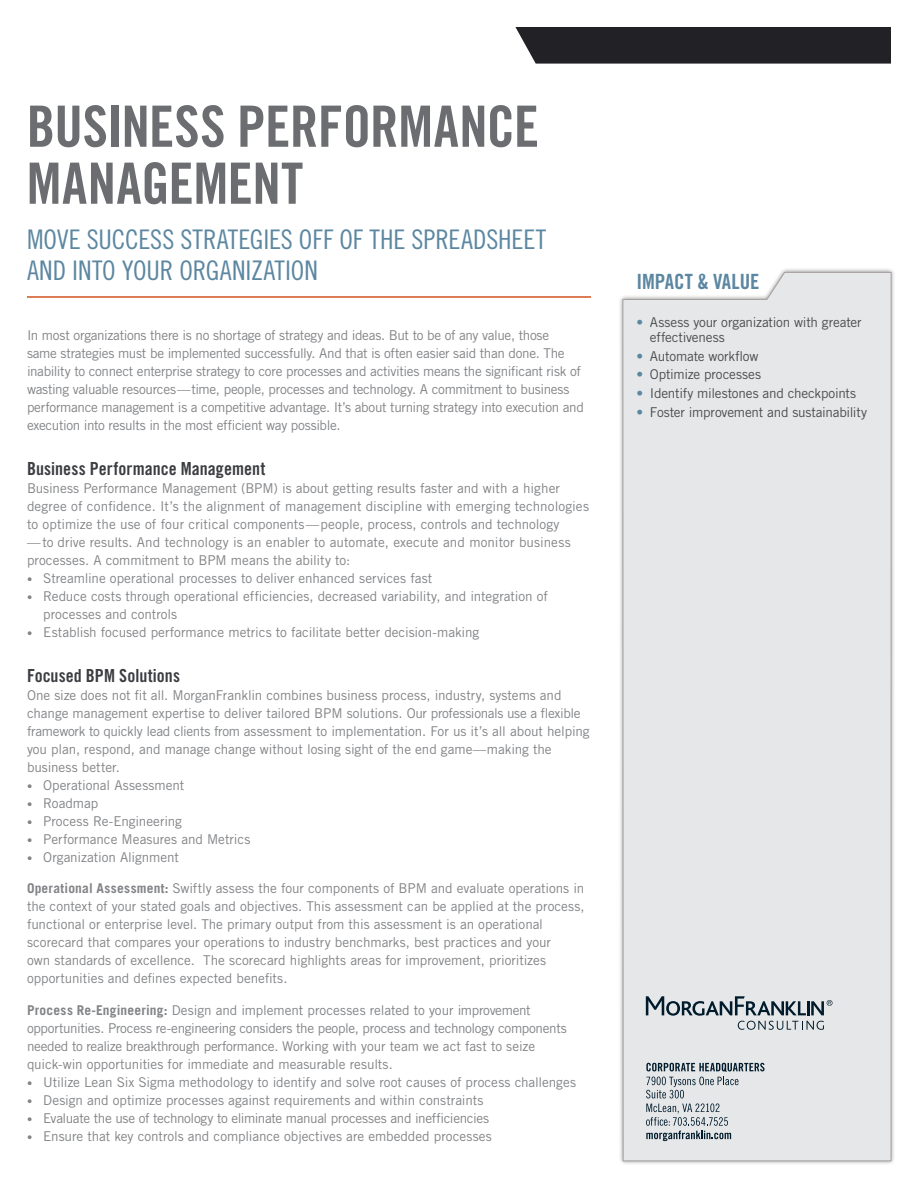
<style>
.page{position:relative;width:918px;height:1188px;background:#fff}
.page>*{position:absolute;margin:0;border:0;box-sizing:border-box;transform-origin:0 0}
.t1{font:57px/57px "Trade Gothic LT Std Bd Cn 20";letter-spacing:-.01em;color:#6c6d70}
.Subhead_AllCaps_Oran{font:27px/31.5px "Trade Gothic LT Std Cn 18";letter-spacing:-.005em;color:#5c87a1}
.t2{font:21px "Trade Gothic LT Std Bd Cn 20";letter-spacing:-.005em;color:#5c87a1}
.Subhead_for_copy__no{font:18px "Trade Gothic LT Std Bd Cn 20";letter-spacing:.005em;color:#3c3d41}
.Slick_Body_Copy{font:13.5px/18px "Trade Gothic LT Std";letter-spacing:-.01em;color:#818386}
.Slick_Body_Copy__no{font:13.5px/18px "Trade Gothic LT Std";letter-spacing:-.005em;color:#818386}
.t3{font:13.5px/15px "Trade Gothic LT Std";letter-spacing:-.015em;color:#4b4c4d}
.s1{font-weight:300;font-size:10.5px}
.s2{font-weight:700}
.s3{color:#5c87a1}
</style>
<div class="page">
<div style="left:618px;top:268px;width:278px;height:898px;background:#231f20;opacity:.5"></div>
<div style="left:623px;top:272px;width:268px;height:889px;background:#e6e7e9"></div>
<hr style="left:27px;top:296px;width:564px;height:2px;background:#d1541f">
<svg style="left:646px;top:996px;width:187px;height:34px;background:#b3babf"></svg>
<svg style="left:646px;top:1063px;width:119px;height:78px;background:#c2c7cb"></svg>
<div style="left:515px;top:27px;width:376px;height:37px;background:#212126"></div>
<p class="t1" style="left:27px;top:98px;width:514px">BUSINESS PERFORMANCE<br>MANAGEMENT</p>
<p class="Subhead_AllCaps_Oran" style="left:27px;top:223px;width:521px">MOVE SUCCESS STRATEGIES OFF OF THE SPREADSHEET<br>AND INTO YOUR ORGANIZATION</p>
<p class="Slick_Body_Copy" style="left:27px;top:326px;width:558px">In most organizations there is no shortage of strategy and ideas. But to be of any value, those<br>same strategies must be implemented successfully. And that is often easier said than done. The inability to connect enterprise strategy to core processes and activities means the significant risk of wasting valuable resources—time, people, processes and technology. A commitment to business performance management is a competitive advantage. It’s about turning strategy into execution and execution into results in the most efficient way possible.</p>
<p class="Subhead_for_copy__no" style="left:27px;top:457px;width:240px">Business Performance Management</p>
<p class="Slick_Body_Copy__no" style="left:27px;top:479px;width:564px">Business Performance Management (BPM) is about getting results faster and with a higher degree of confidence. It’s the alignment of management discipline with emerging technologies to optimize the use of four critical components—people, process, controls and technology</p>
<p class="Slick_Body_Copy__no" style="left:27px;top:533px;width:545px">— to drive results. And technology is an enabler to automate, execute and monitor business processes. A commitment to BPM means the ability to:</p>
<p class="Slick_Body_Copy" style="left:27px;top:569px;width:407px"><span class="s1">•</span> Streamline operational processes to deliver enhanced services fast</p>
<p class="Slick_Body_Copy" style="left:43px;top:587px;width:506px;text-indent:-16px"><span class="s1">•</span> Reduce costs through operational efficiencies, decreased variability, and integration of processes and controls</p>
<p class="Slick_Body_Copy" style="left:27px;top:623px;width:454px"><span class="s1">•</span> Establish focused performance metrics to facilitate better decision-making</p>
<p class="Subhead_for_copy__no" style="left:27px;top:664px;width:155px">Focused BPM Solutions</p>
<p class="Slick_Body_Copy__no" style="left:27px;top:686px;width:564px">One size does not fit all. MorganFranklin combines business process, industry, systems and change management expertise to deliver tailored BPM solutions. Our professionals use a flexible framework to quickly lead clients from assessment to implementation. For us it’s all about helping you plan, respond, and manage change without losing sight of the end game—making the business better.</p>
<p class="Slick_Body_Copy" style="left:27px;top:776px;width:159px"><span class="s1">•</span> Operational Assessment</p>
<p class="Slick_Body_Copy" style="left:27px;top:794px;width:73px"><span class="s1">•</span> Roadmap</p>
<p class="Slick_Body_Copy" style="left:27px;top:812px;width:157px"><span class="s1">•</span> Process Re-Engineering</p>
<p class="Slick_Body_Copy" style="left:27px;top:830px;width:225px"><span class="s1">•</span> Performance Measures and Metrics</p>
<p class="Slick_Body_Copy" style="left:27px;top:848px;width:154px"><span class="s1">•</span> Organization Alignment</p>
<p class="Slick_Body_Copy" style="left:27px;top:879px;width:559px"><span class="s2">Operational Assessment:</span> Swiftly assess the four components of BPM and evaluate operations in the context of your stated goals and objectives. This assessment can be applied at the process, functional or enterprise level. The primary output from this assessment is an operational scorecard that compares your operations to industry benchmarks, best practices and your<br>own standards of excellence. The scorecard highlights areas for improvement, prioritizes opportunities and defines expected benefits.</p>
<p class="Slick_Body_Copy" style="left:27px;top:1001px;width:541px"><span class="s2">Process Re-Engineering:</span> Design and implement processes related to your improvement opportunities. Process re-engineering considers the people, process and technology components needed to realize breakthrough performance. Working with your team we act fast to seize quick-win opportunities for immediate and measurable results.</p>
<p class="Slick_Body_Copy" style="left:27px;top:1073px;width:551px"><span class="s1">•</span> Utilize Lean Six Sigma methodology to identify and solve root causes of process challenges</p>
<p class="Slick_Body_Copy" style="left:27px;top:1091px;width:458px"><span class="s1">•</span> Design and optimize processes against requirements and within constraints</p>
<p class="Slick_Body_Copy" style="left:27px;top:1109px;width:464px"><span class="s1">•</span> Evaluate the use of technology to eliminate manual processes and inefficiencies</p>
<p class="Slick_Body_Copy" style="left:27px;top:1127px;width:466px"><span class="s1">•</span> Ensure that key controls and compliance objectives are embedded processes</p>
<h3 class="t2" style="left:636px;top:269px;width:125px">IMPACT &amp; VALUE</h3>
<p class="t3" style="left:650px;top:314px;width:213px;text-indent:-14px"><span class="s3">•</span> Assess your organization with greater effectiveness</p>
<p class="t3" style="left:636px;top:348px;width:123px"><span class="s3">•</span> Automate workflow</p>
<p class="t3" style="left:636px;top:367px;width:126px"><span class="s3">•</span> Optimize processes</p>
<p class="t3" style="left:636px;top:386px;width:221px"><span class="s3">•</span> Identify milestones and checkpoints</p>
<p class="t3" style="left:636px;top:404px;width:232px"><span class="s3">•</span> Foster improvement and sustainability</p>
</div>
